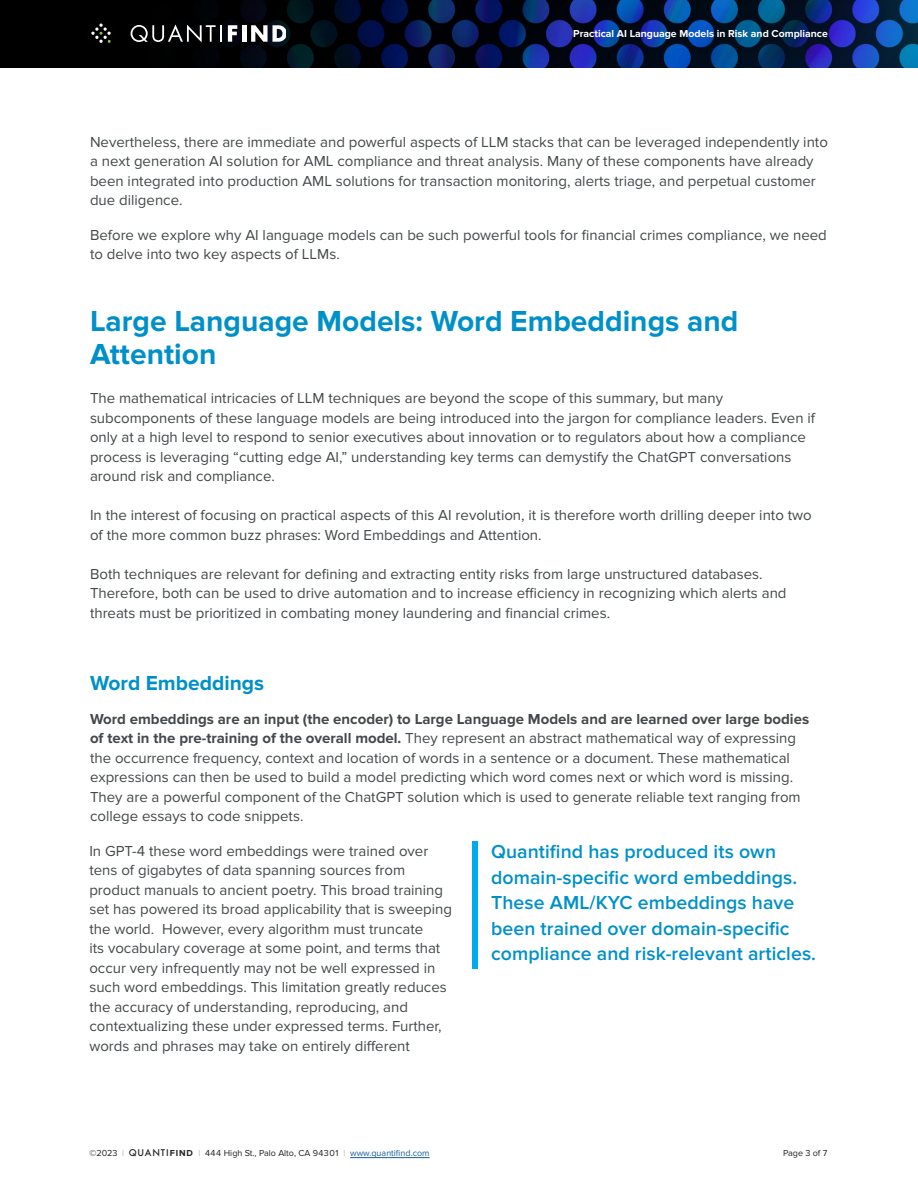
<style>
.page{position:relative;width:918px;height:1188px;background:#fff}
.page>*{position:absolute;margin:0;border:0;box-sizing:border-box;transform-origin:0 0}
.t1{font:700 30px/33px "Proxima Nova";color:#0090c9}
.t2{font:700 21px "Proxima Nova";color:#0090c9}
.t3{font:600 19.5px/25.5px "Proxima Nova";letter-spacing:.005em;color:#0090c9}
.t4{font:15px/19.5px "Proxima Nova";color:#43484a}
.t5{font:700 10.5px "Proxima Nova";color:#fff}
.t6{font:9px "Proxima Nova";color:#231f20}
.s1{font-weight:700}
.s2{color:#a8a9ad}
.s3{font-family:"Futura";font-weight:500}
.s4{color:#175d9e}
</style>
<div class="page">
<img style="left:0;top:0;width:918px;height:68px">
<div style="left:85px;top:18px;width:32px;height:31px;background:#010101;border-radius:50%"></div>
<svg style="left:91px;top:23px;width:20px;height:20px"></svg>
<svg style="left:131px;top:24px;width:91px;height:18px;background:#3e3e3e"></svg>
<svg style="left:228px;top:25px;width:9px;height:17px"></svg>
<hr style="left:242px;top:25px;width:4px;height:17px;background:#fff">
<svg style="left:251px;top:25px;width:35px;height:17px"></svg>
<hr style="left:350px;top:1157px;width:80px;height:1px;background:#175d9e">
<svg style="left:472px;top:841px;width:6px;height:128px"></svg>
<p class="t5" style="left:573px;top:27px;width:256px">Practical AI Language Models in Risk and Compliance</p>
<p class="t4" style="left:90px;top:132px;width:739px">Nevertheless, there are immediate and powerful aspects of LLM stacks that can be leveraged independently into a next generation AI solution for AML compliance and threat analysis. Many of these components have already been integrated into production AML solutions for transaction monitoring, alerts triage, and perpetual customer due diligence.</p>
<p class="t4" style="left:90px;top:225px;width:738px">Before we explore why AI language models can be such powerful tools for financial crimes compliance, we need to delve into two key aspects of LLMs.</p>
<p class="t1" style="left:90px;top:306px;width:650px">Large Language Models: Word Embeddings and<br>Attention</p>
<p class="t4" style="left:90px;top:389px;width:727px">The mathematical intricacies of LLM techniques are beyond the scope of this summary, but many subcomponents of these language models are being introduced into the jargon for compliance leaders. Even if only at a high level to respond to senior executives about innovation or to regulators about how a compliance process is leveraging “cutting edge AI,” understanding key terms can demystify the ChatGPT conversations around risk and compliance.</p>
<p class="t4" style="left:90px;top:506px;width:723px">In the interest of focusing on practical aspects of this AI revolution, it is therefore worth drilling deeper into two of the more common buzz phrases: Word Embeddings and Attention.</p>
<p class="t4" style="left:90px;top:564px;width:698px">Both techniques are relevant for defining and extracting entity risks from large unstructured databases.<br>Therefore, both can be used to drive automation and to increase efficiency in recognizing which alerts and threats must be prioritized in combating money laundering and financial crimes.</p>
<p class="t2" style="left:90px;top:671px;width:176px">Word Embeddings</p>
<p class="t4" style="left:90px;top:709px;width:721px"><span class="s1">Word embeddings are an input (the encoder) to Large Language Models and are learned over large bodies of text in the pre-training of the overall model.</span> They represent an abstract mathematical way of expressing the occurrence frequency, context and location of words in a sentence or a document. These mathematical expressions can then be used to build a model predicting which word comes next or which word is missing.<br>They are a powerful component of the ChatGPT solution which is used to generate reliable text ranging from college essays to code snippets.</p>
<p class="t4" style="left:89px;top:841px;width:364px">In GPT-4 these word embeddings were trained over tens of gigabytes of data spanning sources from product manuals to ancient poetry. This broad training set has powered its broad applicability that is sweeping the world. However, every algorithm must truncate<br>its vocabulary coverage at some point, and terms that occur very infrequently may not be well expressed in such word embeddings. This limitation greatly reduces the accuracy of understanding, reproducing, and contextualizing these under expressed terms. Further, words and phrases may take on entirely different</p>
<p class="t3" style="left:491px;top:839px;width:326px">Quantifind has produced its own domain-specific word embeddings.<br>These AML/KYC embeddings have been trained over domain-specific compliance and risk-relevant articles.</p>
<p class="t6" style="left:89px;top:1148px;width:342px">©2023 <span class="s2">|</span> <span class="s3">QUANTI</span><span class="s1">FIND</span> <span class="s2">|</span> 444 High St., Palo Alto, CA 94301 <span class="s2">|</span> <span class="s4">www.quantifind.com</span></p>
<p class="t6" style="left:783px;top:1148px;width:46px">Page 3 of 7</p>
</div>
